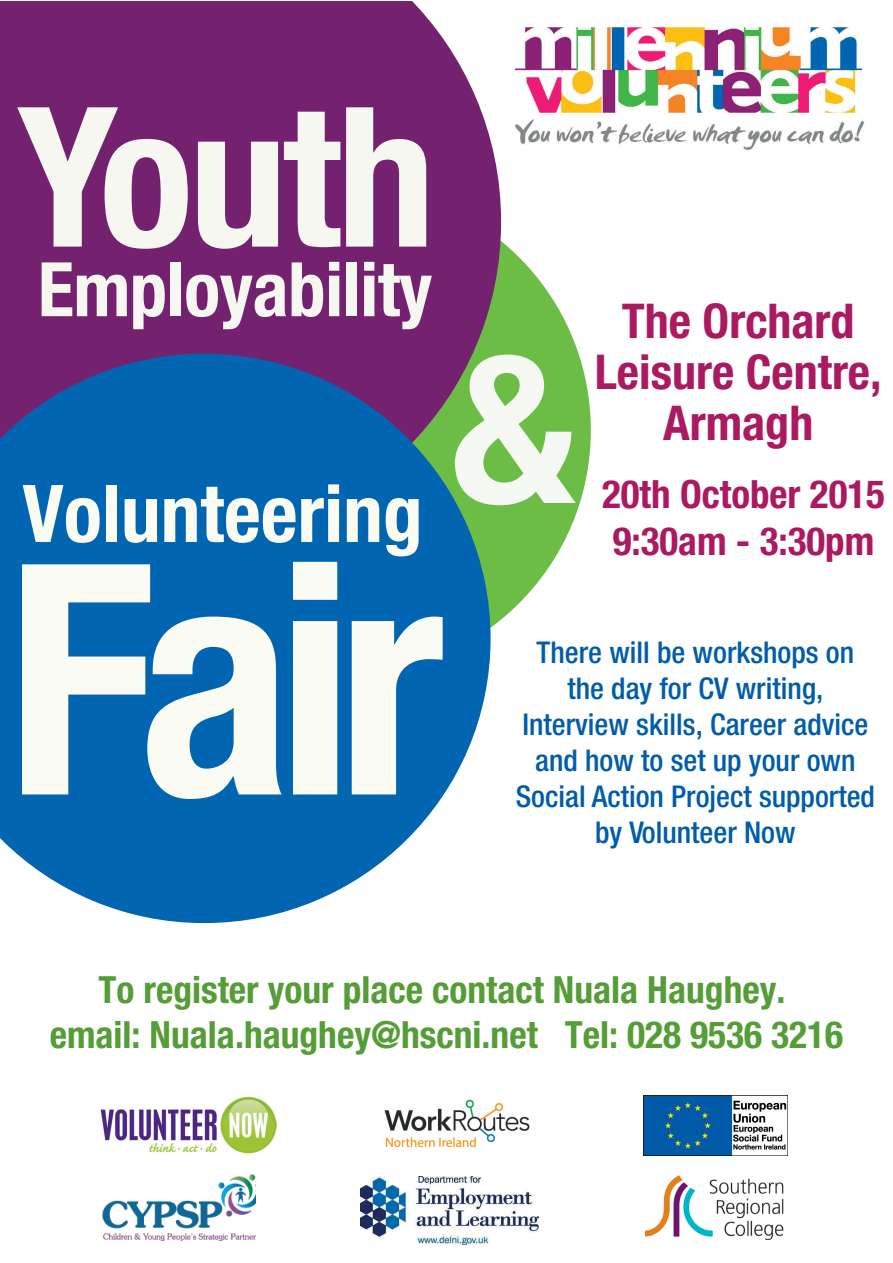
<style>
.page{position:relative;width:893px;height:1263px;background:#fff}
.page>*{position:absolute;margin:0;border:0;box-sizing:border-box;transform-origin:0 0}
.t1{font:700 condensed 322.2px "Helvetica Neue LT Pro";color:#fafbf3}
.t2{font:700 condensed 207.75px "Helvetica Neue";color:#f6f8f4}
.t3{font:700 condensed 195px "Helvetica Neue";letter-spacing:-.02em;color:#f6f7f1}
.t4{font:700 condensed 79.8px "Helvetica Neue";color:#fafbf3}
.t5{font:700 condensed 75.3px "Helvetica Neue";letter-spacing:-.005em;color:#f6f7f1}
.t6{font:700 condensed 48px/51px "Helvetica Neue LT Pro";color:#ab1a60;text-align:center}
.t7{font:700 condensed 39px/46.8px "Helvetica Neue LT Pro";color:#ab1a60}
.t8{font:700 condensed 37.5px/45px "Helvetica Neue LT Pro";color:#559d37;text-align:center}
.t9{font:500 condensed 30px/36px "Helvetica Neue LT Pro";color:#015dab;text-align:center}
</style>
<div class="page">
<img style="left:514px;top:27px;width:351px;height:123px">
<div style="left:97px;top:185px;width:494px;height:491px;background:#6cbd45;border-radius:50%"></div>
<div style="left:0;top:1px;width:501px;height:353px;background:#74226f"></div>
<svg style="left:0;top:354px;width:491px;height:569px;background:#1e71b0"></svg>
<img style="left:100px;top:1096px;width:177px;height:58px">
<img style="left:360px;top:1176px;width:178px;height:69px">
<img style="left:646px;top:1175px;width:138px;height:65px">
<img style="left:102px;top:1174px;width:154px;height:66px">
<img style="left:384px;top:1099px;width:146px;height:49px">
<img style="left:643px;top:1096px;width:145px;height:59px">
<h3 class="t3" style="left:17px;top:59px;width:420px">Youth</h3>
<h3 class="t5" style="left:38px;top:244px;width:396px">Employability</h3>
<h3 class="t4" style="left:22px;top:465px;width:402px">Volunteering</h3>
<h1 class="t1" style="left:6px;top:485px;width:439px">Fair</h1>
<h2 class="t2" style="left:452px;top:303px;width:124px">&amp;</h2>
<h3 class="t6" style="left:595px;top:295px;width:288px">The Orchard<br>Leisure Centre,<br>Armagh</h3>
<h3 class="t7" style="left:602px;top:470px;width:284px">20th October 2015<br>9:30am - 3:30pm</h3>
<p class="t9" style="left:516px;top:634px;width:361px">There will be workshops on the day for CV writing,<br>Interview skills, Career advice and how to set up your own<br>Social Action Project supported by Volunteer Now</p>
<p class="t8" style="left:50px;top:967px;width:795px">To register your place contact Nuala Haughey.<br>email: Nuala.haughey@hscni.net Tel: 028 9536 3216</p>
</div>
